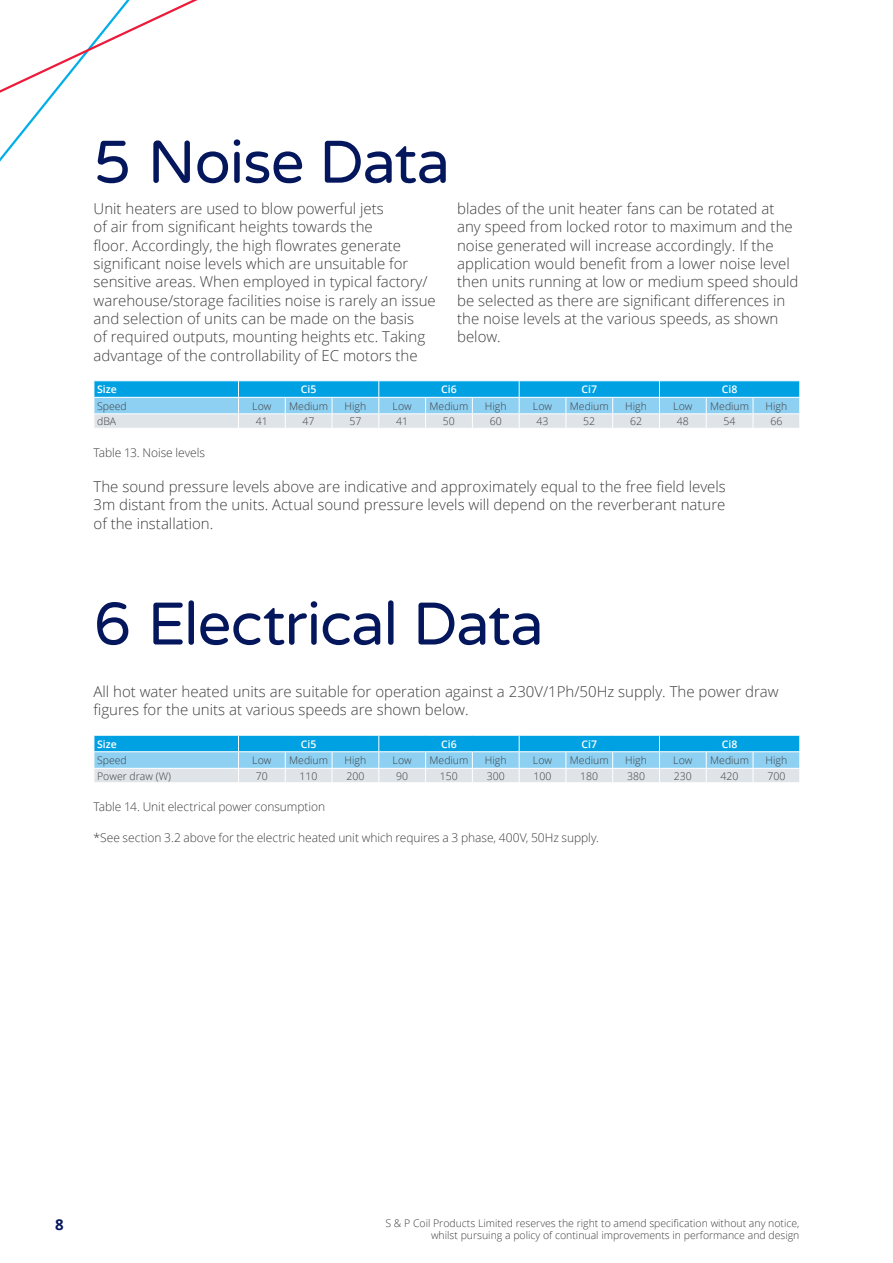
<style>
.page{position:relative;width:893px;height:1263px;background:#fff}
.page>*{position:absolute;margin:0;border:0;box-sizing:border-box;transform-origin:0 0}
.t1{font:60px "Varela Round";letter-spacing:-.02em;color:#04175c}
.t2{font:300 15px/18.3px "Open Sans";color:#3e3e3f}
.t3{font:700 15px "Open Sans";color:#04175c}
.t4{font:300 12px "Open Sans";letter-spacing:-.005em;color:#3e3e3f}
.t5{font:300 10.5px/12.6px "Open Sans";color:#3e3e3f;text-align:right}
.t6{font:600 10.5px "Open Sans";color:#fff}
</style>
<div class="page">
<svg style="left:94px;top:381px;width:706px;height:47px;background:#7dc9eb"></svg>
<svg style="left:94px;top:735px;width:706px;height:47px;background:#7ec9eb"></svg>
<svg style="left:0;top:0;width:198px;height:162px"></svg>
<h1 class="t1" style="left:94px;top:121px;width:358px">5 Noise Data</h1>
<p class="t2" style="left:94px;top:199px;width:344px">Unit heaters are used to blow powerful jets<br>of air from significant heights towards the<br>floor. Accordingly, the high flowrates generate significant noise levels which are unsuitable for sensitive areas. When employed in typical factory/ warehouse/storage facilities noise is rarely an issue and selection of units can be made on the basis<br>of required outputs, mounting heights etc. Taking advantage of the controllability of EC motors the</p>
<p class="t2" style="left:457px;top:199px;width:343px">blades of the unit heater fans can be rotated at any speed from locked rotor to maximum and the noise generated will increase accordingly. If the application would benefit from a lower noise level then units running at low or medium speed should be selected as there are significant differences in the noise levels at the various speeds, as shown below.</p>
<p class="t6" style="left:97px;top:382px;width:21px">Size</p>
<p class="t6" style="left:301px;top:382px;width:17px">Ci5</p>
<p class="t6" style="left:441px;top:382px;width:17px">Ci6</p>
<p class="t6" style="left:581px;top:382px;width:17px">Ci7</p>
<p class="t6" style="left:722px;top:382px;width:17px">Ci8</p>
<p class="t5" style="left:97px;top:399px;width:31px">Speed</p>
<p class="t5" style="left:252px;top:399px;width:21px">Low</p>
<p class="t5" style="left:289px;top:399px;width:40px">Medium</p>
<p class="t5" style="left:345px;top:399px;width:23px">High</p>
<p class="t5" style="left:393px;top:399px;width:21px">Low</p>
<p class="t5" style="left:429px;top:399px;width:40px">Medium</p>
<p class="t5" style="left:485px;top:399px;width:23px">High</p>
<p class="t5" style="left:533px;top:399px;width:21px">Low</p>
<p class="t5" style="left:570px;top:399px;width:40px">Medium</p>
<p class="t5" style="left:625px;top:399px;width:23px">High</p>
<p class="t5" style="left:673px;top:399px;width:21px">Low</p>
<p class="t5" style="left:710px;top:399px;width:40px">Medium</p>
<p class="t5" style="left:766px;top:399px;width:23px">High</p>
<p class="t5" style="left:97px;top:415px;width:21px">dBA</p>
<p class="t5" style="left:256px;top:415px;width:13px">41</p>
<p class="t5" style="left:303px;top:415px;width:13px">47</p>
<p class="t5" style="left:349px;top:415px;width:13px">57</p>
<p class="t5" style="left:396px;top:415px;width:13px">41</p>
<p class="t5" style="left:443px;top:415px;width:13px">50</p>
<p class="t5" style="left:490px;top:415px;width:13px">60</p>
<p class="t5" style="left:536px;top:415px;width:13px">43</p>
<p class="t5" style="left:583px;top:415px;width:13px">52</p>
<p class="t5" style="left:630px;top:415px;width:13px">62</p>
<p class="t5" style="left:677px;top:415px;width:13px">48</p>
<p class="t5" style="left:724px;top:415px;width:13px">54</p>
<p class="t5" style="left:770px;top:415px;width:13px">66</p>
<p class="t4" style="left:94px;top:444px;width:113px">Table 13. Noise levels</p>
<p class="t2" style="left:94px;top:477px;width:634px;text-align:justify">The sound pressure levels above are indicative and approximately equal to the free field levels 3m distant from the units. Actual sound pressure levels will depend on the reverberant nature of the installation.</p>
<h1 class="t1" style="left:94px;top:583px;width:452px">6 Electrical Data</h1>
<p class="t2" style="left:94px;top:682px;width:687px">All hot water heated units are suitable for operation against a 230V/1Ph/50Hz supply. The power draw figures for the units at various speeds are shown below.</p>
<p class="t6" style="left:97px;top:736px;width:21px">Size</p>
<p class="t6" style="left:301px;top:736px;width:17px">Ci5</p>
<p class="t6" style="left:441px;top:736px;width:17px">Ci6</p>
<p class="t6" style="left:581px;top:736px;width:17px">Ci7</p>
<p class="t6" style="left:722px;top:736px;width:17px">Ci8</p>
<p class="t5" style="left:97px;top:754px;width:31px">Speed</p>
<p class="t5" style="left:252px;top:754px;width:21px">Low</p>
<p class="t5" style="left:289px;top:754px;width:40px">Medium</p>
<p class="t5" style="left:345px;top:754px;width:23px">High</p>
<p class="t5" style="left:393px;top:754px;width:21px">Low</p>
<p class="t5" style="left:429px;top:754px;width:40px">Medium</p>
<p class="t5" style="left:485px;top:754px;width:23px">High</p>
<p class="t5" style="left:533px;top:754px;width:21px">Low</p>
<p class="t5" style="left:570px;top:754px;width:40px">Medium</p>
<p class="t5" style="left:625px;top:754px;width:23px">High</p>
<p class="t5" style="left:673px;top:754px;width:21px">Low</p>
<p class="t5" style="left:710px;top:754px;width:40px">Medium</p>
<p class="t5" style="left:766px;top:754px;width:23px">High</p>
<p class="t5" style="left:97px;top:769px;width:75px">Power draw (W)</p>
<p class="t5" style="left:256px;top:769px;width:13px">70</p>
<p class="t5" style="left:300px;top:769px;width:19px">110</p>
<p class="t5" style="left:346px;top:769px;width:19px">200</p>
<p class="t5" style="left:396px;top:769px;width:13px">90</p>
<p class="t5" style="left:440px;top:769px;width:19px">150</p>
<p class="t5" style="left:487px;top:769px;width:19px">300</p>
<p class="t5" style="left:533px;top:769px;width:19px">100</p>
<p class="t5" style="left:580px;top:769px;width:19px">180</p>
<p class="t5" style="left:627px;top:769px;width:19px">380</p>
<p class="t5" style="left:674px;top:769px;width:19px">230</p>
<p class="t5" style="left:721px;top:769px;width:19px">420</p>
<p class="t5" style="left:767px;top:769px;width:19px">700</p>
<p class="t4" style="left:94px;top:798px;width:233px">Table 14. Unit electrical power consumption</p>
<p class="t4" style="left:94px;top:829px;width:507px">*See section 3.2 above for the electric heated unit which requires a 3 phase, 400V, 50Hz supply.</p>
<p class="t3" style="left:55px;top:1214px;width:10px">8</p>
<p class="t5" style="left:385px;top:1216px;width:416px">S &amp; P Coil Products Limited reserves the right to amend specification without any notice, whilst pursuing a policy of continual improvements in performance and design</p>
</div>
